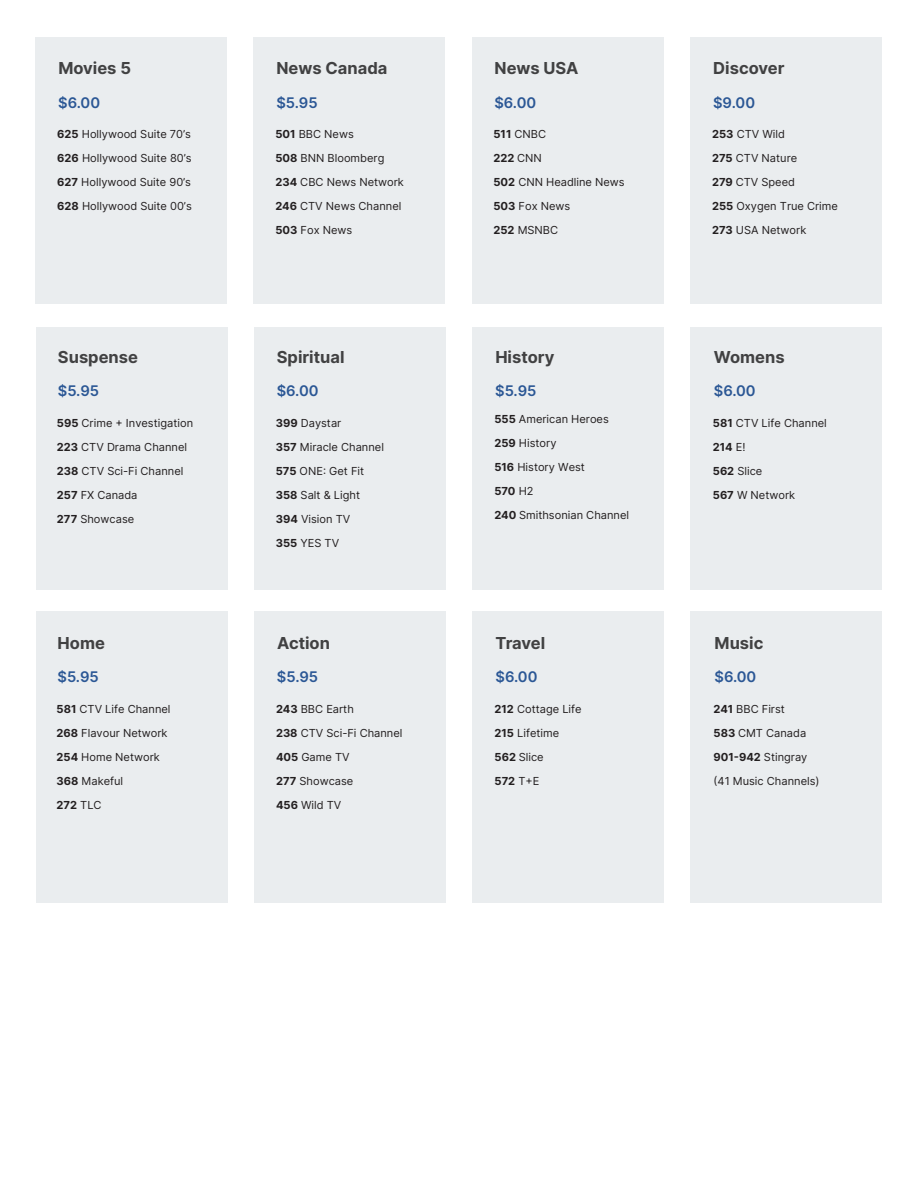
<style>
.page{position:relative;width:918px;height:1188px;background:#fff}
.page>*{position:absolute;margin:0;border:0;box-sizing:border-box;transform-origin:0 0}
.t1{font:700 16.5px "Inter";color:#414142}
.t2{font:600 14.7px "Inter";color:#2b5795}
.t3{font:11.1px/24px "Inter";color:#231f20}
.s1{font-weight:700}
</style>
<div class="page">
<div style="left:35px;top:38px;width:192px;height:266px;background:#eaedef"></div>
<div style="left:254px;top:38px;width:191px;height:266px;background:#eaedef"></div>
<div style="left:472px;top:38px;width:191px;height:266px;background:#eaedef"></div>
<div style="left:690px;top:38px;width:191px;height:266px;background:#eaedef"></div>
<div style="left:36px;top:327px;width:191px;height:262px;background:#eaedef"></div>
<div style="left:36px;top:611px;width:191px;height:292px;background:#eaedef"></div>
<div style="left:254px;top:611px;width:191px;height:292px;background:#eaedef"></div>
<div style="left:473px;top:611px;width:191px;height:292px;background:#eaedef"></div>
<div style="left:691px;top:611px;width:191px;height:292px;background:#eaedef"></div>
<div style="left:254px;top:327px;width:191px;height:262px;background:#eaedef"></div>
<div style="left:473px;top:327px;width:191px;height:262px;background:#eaedef"></div>
<div style="left:691px;top:327px;width:191px;height:262px;background:#eaedef"></div>
<h1 class="t1" style="left:58px;top:56px;width:74px">Movies 5</h1>
<h2 class="t2" style="left:58px;top:92px;width:43px">$6.00</h2>
<p class="t3" style="left:57px;top:122px;width:136px;text-align:justify"><span class="s1">625</span> Hollywood Suite 70’s <span class="s1">626</span> Hollywood Suite 80’s <span class="s1">627</span> Hollywood Suite 90’s <span class="s1">628</span> Hollywood Suite 00’s</p>
<h1 class="t1" style="left:58px;top:344px;width:82px">Suspense</h1>
<h2 class="t2" style="left:58px;top:380px;width:43px">$5.95</h2>
<p class="t3" style="left:57px;top:410px;width:138px"><span class="s1">595</span> Crime + Investigation<br><span class="s1">223</span> CTV Drama Channel<br><span class="s1">238</span> CTV Sci-Fi Channel<br><span class="s1">257</span> FX Canada<br><span class="s1">277</span> Showcase</p>
<h1 class="t1" style="left:58px;top:631px;width:49px">Home</h1>
<h2 class="t2" style="left:58px;top:666px;width:43px">$5.95</h2>
<p class="t3" style="left:57px;top:696px;width:116px"><span class="s1">581</span> CTV Life Channel<br><span class="s1">268</span> Flavour Network<br><span class="s1">254</span> Home Network<br><span class="s1">368</span> Makeful<br><span class="s1">272</span> TLC</p>
<h1 class="t1" style="left:276px;top:56px;width:112px">News Canada</h1>
<h2 class="t2" style="left:276px;top:92px;width:43px">$5.95</h2>
<p class="t3" style="left:275px;top:122px;width:130px"><span class="s1">501</span> BBC News<br><span class="s1">508</span> BNN Bloomberg<br><span class="s1">234</span> CBC News Network<br><span class="s1">246</span> CTV News Channel<br><span class="s1">503</span> Fox News</p>
<h1 class="t1" style="left:277px;top:344px;width:69px">Spiritual</h1>
<h2 class="t2" style="left:277px;top:380px;width:43px">$6.00</h2>
<p class="t3" style="left:276px;top:410px;width:110px"><span class="s1">399</span> Daystar<br><span class="s1">357</span> Miracle Channel<br><span class="s1">575</span> ONE: Get Fit<br><span class="s1">358</span> Salt &amp; Light<br><span class="s1">394</span> Vision TV<br><span class="s1">355</span> YES TV</p>
<h1 class="t1" style="left:277px;top:631px;width:54px">Action</h1>
<h2 class="t2" style="left:277px;top:666px;width:43px">$5.95</h2>
<p class="t3" style="left:276px;top:696px;width:128px"><span class="s1">243</span> BBC Earth<br><span class="s1">238</span> CTV Sci-Fi Channel<br><span class="s1">405</span> Game TV<br><span class="s1">277</span> Showcase<br><span class="s1">456</span> Wild TV</p>
<h1 class="t1" style="left:495px;top:56px;width:85px">News USA</h1>
<h2 class="t2" style="left:494px;top:92px;width:43px">$6.00</h2>
<p class="t3" style="left:493px;top:122px;width:133px"><span class="s1">511</span> CNBC<br><span class="s1">222</span> CNN<br><span class="s1">502</span> CNN Headline News<br><span class="s1">503</span> Fox News<br><span class="s1">252</span> MSNBC</p>
<h1 class="t1" style="left:495px;top:344px;width:61px">History</h1>
<h2 class="t2" style="left:495px;top:380px;width:43px">$5.95</h2>
<p class="t3" style="left:494px;top:406px;width:136px"><span class="s1">555</span> American Heroes<br><span class="s1">259</span> History<br><span class="s1">516</span> History West<br><span class="s1">570</span> H2<br><span class="s1">240</span> Smithsonian Channel</p>
<h1 class="t1" style="left:496px;top:631px;width:51px">Travel</h1>
<h2 class="t2" style="left:496px;top:666px;width:43px">$6.00</h2>
<p class="t3" style="left:495px;top:696px;width:89px"><span class="s1">212</span> Cottage Life<br><span class="s1">215</span> Lifetime<br><span class="s1">562</span> Slice<br><span class="s1">572</span> T+E</p>
<h1 class="t1" style="left:713px;top:56px;width:73px">Discover</h1>
<h2 class="t2" style="left:713px;top:92px;width:43px">$9.00</h2>
<p class="t3" style="left:712px;top:122px;width:127px"><span class="s1">253</span> CTV Wild<br><span class="s1">275</span> CTV Nature<br><span class="s1">279</span> CTV Speed<br><span class="s1">255</span> Oxygen True Crime<br><span class="s1">273</span> USA Network</p>
<h1 class="t1" style="left:714px;top:344px;width:72px">Womens</h1>
<h2 class="t2" style="left:714px;top:380px;width:43px">$6.00</h2>
<p class="t3" style="left:713px;top:410px;width:116px"><span class="s1">581</span> CTV Life Channel<br><span class="s1">214</span> E!<br><span class="s1">562</span> Slice<br><span class="s1">567</span> W Network</p>
<h1 class="t1" style="left:715px;top:631px;width:50px">Music</h1>
<h2 class="t2" style="left:715px;top:666px;width:43px">$6.00</h2>
<p class="t3" style="left:714px;top:696px;width:108px"><span class="s1">241</span> BBC First<br><span class="s1">583</span> CMT Canada<br><span class="s1">901-942</span> Stingray (41 Music Channels)</p>
</div>
